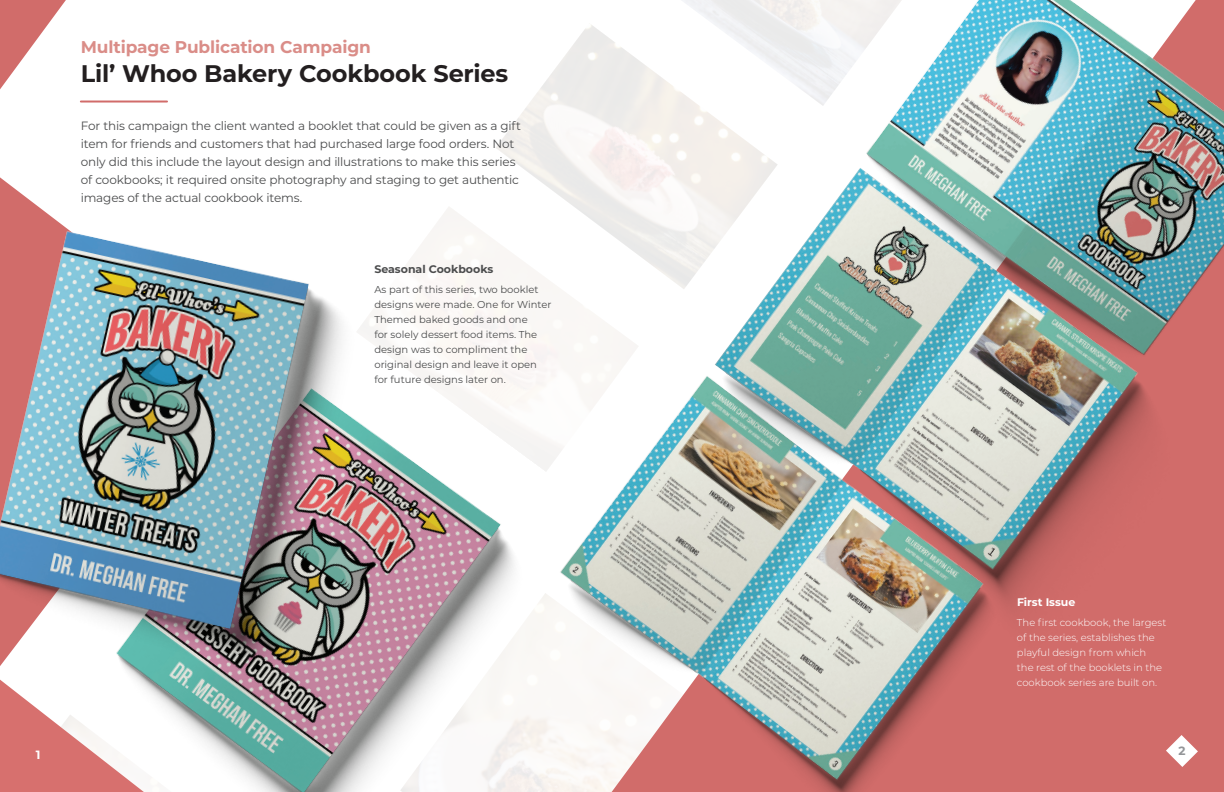
<style>
.page{position:relative;width:1224px;height:792px;background:#fff}
.page>*{position:absolute;margin:0;border:0;box-sizing:border-box;transform-origin:0 0}
.t1{font:700 24px "Montserrat";letter-spacing:-.01em;color:#231f20}
.t2{font:700 17px "Montserrat";letter-spacing:-.01em;color:#da8d88}
.t3{font:12px/18px "Montserrat";letter-spacing:-.015em;color:#4b4c4d}
.t4{font:700 12px "Montserrat";color:#939598}
.t5{font:700 12px "Montserrat";color:#fff}
.t6{font:700 11px "Montserrat";color:#4b4c4d}
.t7{font:700 11px "Montserrat";color:#fff}
.t8{font:10px/15px "Montserrat";color:#4b4c4d}
.t9{font:300 10px/15px "Montserrat";color:#fff}
</style>
<div class="page">
<svg style="left:0;top:0;width:66px;height:89px"></svg>
<img style="left:196px;top:300px;width:329px;height:492px">
<img style="left:0;top:177px;width:408px;height:556px">
<img style="left:500px;top:324px;width:546px;height:468px">
<img style="left:525px;top:0;width:699px;height:745px">
<hr style="left:81px;top:101px;width:86px;height:2px;background:#d16c6a">
<svg style="left:0;top:680px;width:144px;height:112px"></svg>
<svg style="left:1166px;top:735px;width:32px;height:32px"></svg>
<p class="t2" style="left:81px;top:35px;width:292px">Multipage Publication Campaign</p>
<p class="t1" style="left:81px;top:56px;width:429px">Lil’ Whoo Bakery Cookbook Series</p>
<p class="t3" style="left:81px;top:116px;width:442px">For this campaign the client wanted a booklet that could be given as a gift item for friends and customers that had purchased large food orders. Not only did this include the layout design and illustrations to make this series of cookbooks; it required onsite photography and staging to get authentic images of the actual cookbook items.</p>
<p class="t6" style="left:374px;top:262px;width:120px">Seasonal Cookbooks</p>
<p class="t8" style="left:374px;top:282px;width:179px">As part of this series, two booklet designs were made. One for Winter<br>Themed baked goods and one<br>for solely dessert food items. The design was to compliment the original design and leave it open for future designs later on.</p>
<p class="t5" style="left:36px;top:746px;width:6px">1</p>
<p class="t7" style="left:1017px;top:594px;width:60px">First Issue</p>
<p class="t9" style="left:1017px;top:615px;width:151px">The first cookbook, the largest of the series, establishes the playful design from which<br>the rest of the booklets in the cookbook series are built on.</p>
<p class="t4" style="left:1178px;top:742px;width:9px">2</p>
</div>
